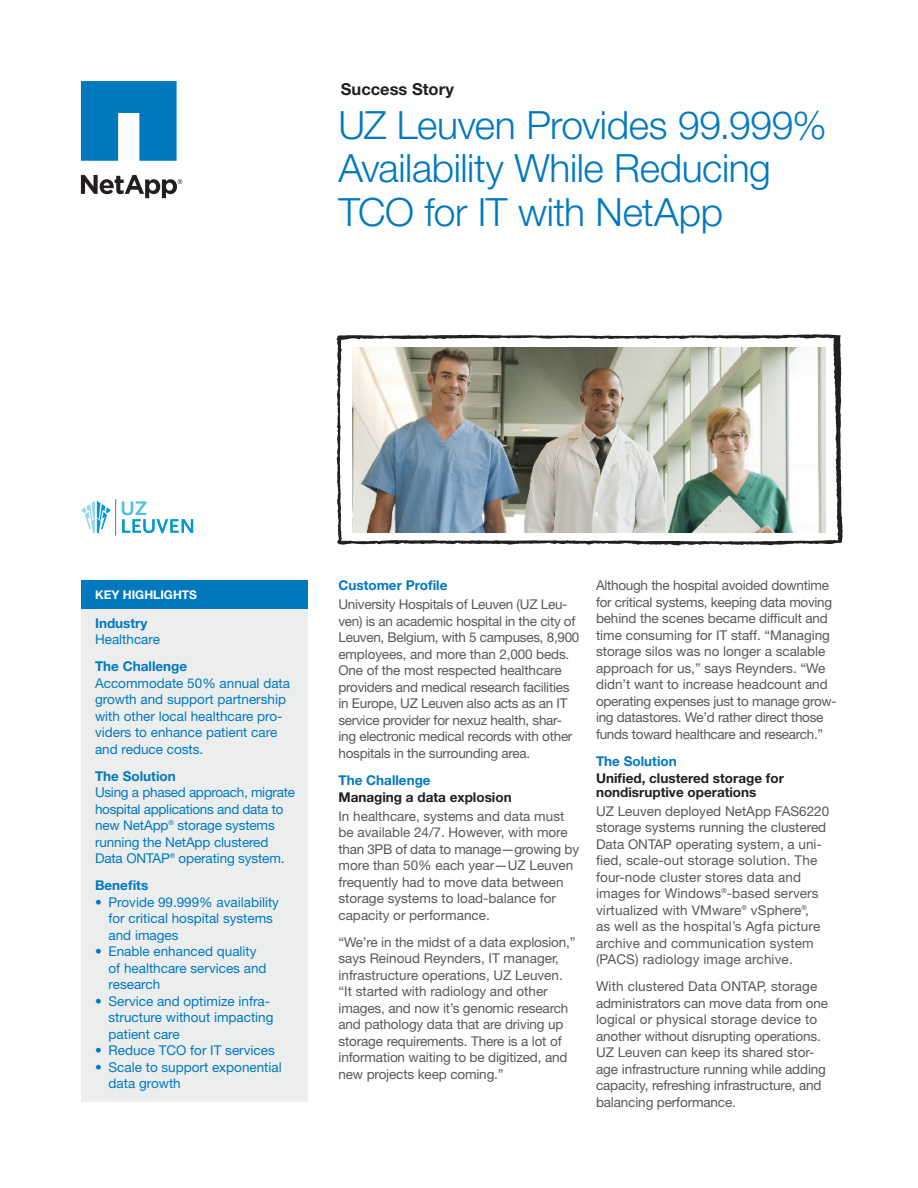
<style>
.page{position:relative;width:918px;height:1188px;background:#fff}
.page>*{position:absolute;margin:0;border:0;box-sizing:border-box;transform-origin:0 0}
._1_Cover_Title-26pt{font:300 39px/43.5px "Helvetica Neue LT Std";letter-spacing:-.01em;color:#0078c0}
.t1{font:700 16.5px "Helvetica Neue LT Std";color:#231f20}
._3_Body_Text-9pt{font:13.5px/16.5px "Helvetica Neue LT Std";letter-spacing:-.01em;color:#57585a}
._7_Highlight_Text-9p{font:13.5px/16.5px "Helvetica Neue LT Std";color:#0078c0}
._3_Body_Text-9pt-2{font:13.5px/16.5px "Helvetica Neue LT Std";letter-spacing:.01em;color:#57585a}
._2_Body_Subhead_L2-9{font:700 13.5px/14.2px "Helvetica Neue LT Std";color:#231f20}
._7_Highlight_Subhead{font:700 13.5px "Helvetica Neue LT Std";color:#0078c0}
._2_Body_Subhead_L1-9{font:700 13.5px "Helvetica Neue LT Std";color:#0078c0}
._7_Highlight_Title-8{font:700 12px "Helvetica Neue LT Std";color:#fff}
</style>
<div class="page">
<svg style="left:337px;top:334px;width:506px;height:211px"></svg>
<svg style="left:81px;top:81px;width:96px;height:80px;background:#238ac8"></svg>
<svg style="left:81px;top:175px;width:101px;height:23px"></svg>
<div style="left:81px;top:580px;width:226px;height:30px;background:#0078c0"></div>
<div style="left:81px;top:610px;width:226px;height:492px;background:#eceeee"></div>
<img style="left:352px;top:347px;width:473px;height:185px">
<hr style="left:115px;top:499px;width:1px;height:36px;background:#0098ce">
<svg style="left:122px;top:501px;width:71px;height:32px"></svg>
<svg style="left:81px;top:501px;width:30px;height:33px"></svg>
<p class="t1" style="left:341px;top:79px;width:115px">Success Story</p>
<p class="_1_Cover_Title-26pt" style="left:339px;top:102px;width:490px">UZ Leuven Provides 99.999%<br>Availability While Reducing<br>TCO for IT with NetApp</p>
<p class="_7_Highlight_Title-8" style="left:95px;top:587px;width:103px">KEY HIGHLIGHTS</p>
<p class="_7_Highlight_Subhead" style="left:95px;top:615px;width:54px">Industry</p>
<p class="_7_Highlight_Text-9p" style="left:95px;top:631px;width:67px">Healthcare</p>
<p class="_7_Highlight_Subhead" style="left:95px;top:658px;width:94px">The Challenge</p>
<p class="_7_Highlight_Text-9p" style="left:95px;top:675px;width:197px">Accommodate 50% annual data growth and support partnership with other local healthcare pro&shy;viders to enhance patient care and reduce costs.</p>
<p class="_7_Highlight_Subhead" style="left:95px;top:768px;width:82px">The Solution</p>
<p class="_7_Highlight_Text-9p" style="left:95px;top:784px;width:201px">Using a phased approach, migrate hospital applications and data to new NetApp<sup>®</sup> storage systems running the NetApp clustered<br>Data ONTAP<sup>®</sup> operating system.</p>
<p class="_7_Highlight_Subhead" style="left:95px;top:877px;width:55px">Benefits</p>
<p class="_7_Highlight_Text-9p" style="left:109px;top:894px;width:172px;text-indent:-14px">• Provide 99.999% availability for critical hospital systems and images</p>
<p class="_7_Highlight_Text-9p" style="left:109px;top:943px;width:160px;text-indent:-14px">• Enable enhanced quality of healthcare services and research</p>
<p class="_7_Highlight_Text-9p" style="left:109px;top:993px;width:167px;text-indent:-14px">• Service and optimize infra&shy;structure without impacting patient care</p>
<p class="_7_Highlight_Text-9p" style="left:95px;top:1042px;width:181px">• Reduce TCO for IT services</p>
<p class="_7_Highlight_Text-9p" style="left:109px;top:1059px;width:175px;text-indent:-14px">• Scale to support exponential data growth</p>
<p class="_2_Body_Subhead_L1-9" style="left:338px;top:577px;width:110px">Customer Profile</p>
<p class="_3_Body_Text-9pt" style="left:338px;top:596px;width:243px">University Hospitals of Leuven (UZ Leu&shy;ven) is an academic hospital in the city of Leuven, Belgium, with 5 campuses, 8,900 employees, and more than 2,000 beds.<br>One of the most respected healthcare providers and medical research facilities in Europe, UZ Leuven also acts as an IT service provider for nexuz health, shar&shy;ing electronic medical records with other hospitals in the surrounding area.</p>
<p class="_2_Body_Subhead_L1-9" style="left:338px;top:772px;width:94px">The Challenge</p>
<p class="_2_Body_Subhead_L2-9" style="left:338px;top:789px;width:175px">Managing a data explosion</p>
<p class="_3_Body_Text-9pt" style="left:338px;top:808px;width:242px">In healthcare, systems and data must be available 24/7. However, with more than 3PB of data to manage—growing by more than 50% each year—UZ Leuven frequently had to move data between storage systems to load-balance for capacity or performance.</p>
<p class="_3_Body_Text-9pt" style="left:338px;top:934px;width:239px">“We’re in the midst of a data explosion,” says Reinoud Reynders, IT manager, infrastructure operations, UZ Leuven. “It started with radiology and other images, and now it’s genomic research and pathology data that are driving up storage requirements. There is a lot of information waiting to be digitized, and new projects keep coming.”</p>
<p class="_3_Body_Text-9pt" style="left:596px;top:577px;width:242px">Although the hospital avoided downtime for critical systems, keeping data moving behind the scenes became difficult and time consuming for IT staff. “Managing storage silos was no longer a scalable approach for us,” says Reynders. “We didn’t want to increase headcount and operating expenses just to manage grow&shy;ing datastores. We’d rather direct those funds toward healthcare and research.”</p>
<p class="_2_Body_Subhead_L1-9" style="left:596px;top:752px;width:82px">The Solution</p>
<p class="_2_Body_Subhead_L2-9" style="left:596px;top:770px;width:189px">Unified, clustered storage for nondisruptive operations</p>
<p class="_3_Body_Text-9pt-2" style="left:596px;top:803px;width:235px">UZ Leuven deployed NetApp FAS6220 storage systems running the clustered Data ONTAP operating system, a uni&shy;fied, scale-out storage solution. The four-node cluster stores data and images for Windows<sup>®</sup>-based servers virtualized with VMware<sup>®</sup> vSphere<sup>®</sup>,<br>as well as the hospital’s Agfa picture archive and communication system (PACS) radiology image archive.</p>
<p class="_3_Body_Text-9pt" style="left:596px;top:978px;width:234px">With clustered Data ONTAP, storage administrators can move data from one logical or physical storage device to another without disrupting operations.<br>UZ Leuven can keep its shared stor&shy;age infrastructure running while adding capacity, refreshing infrastructure, and balancing performance.</p>
</div>
